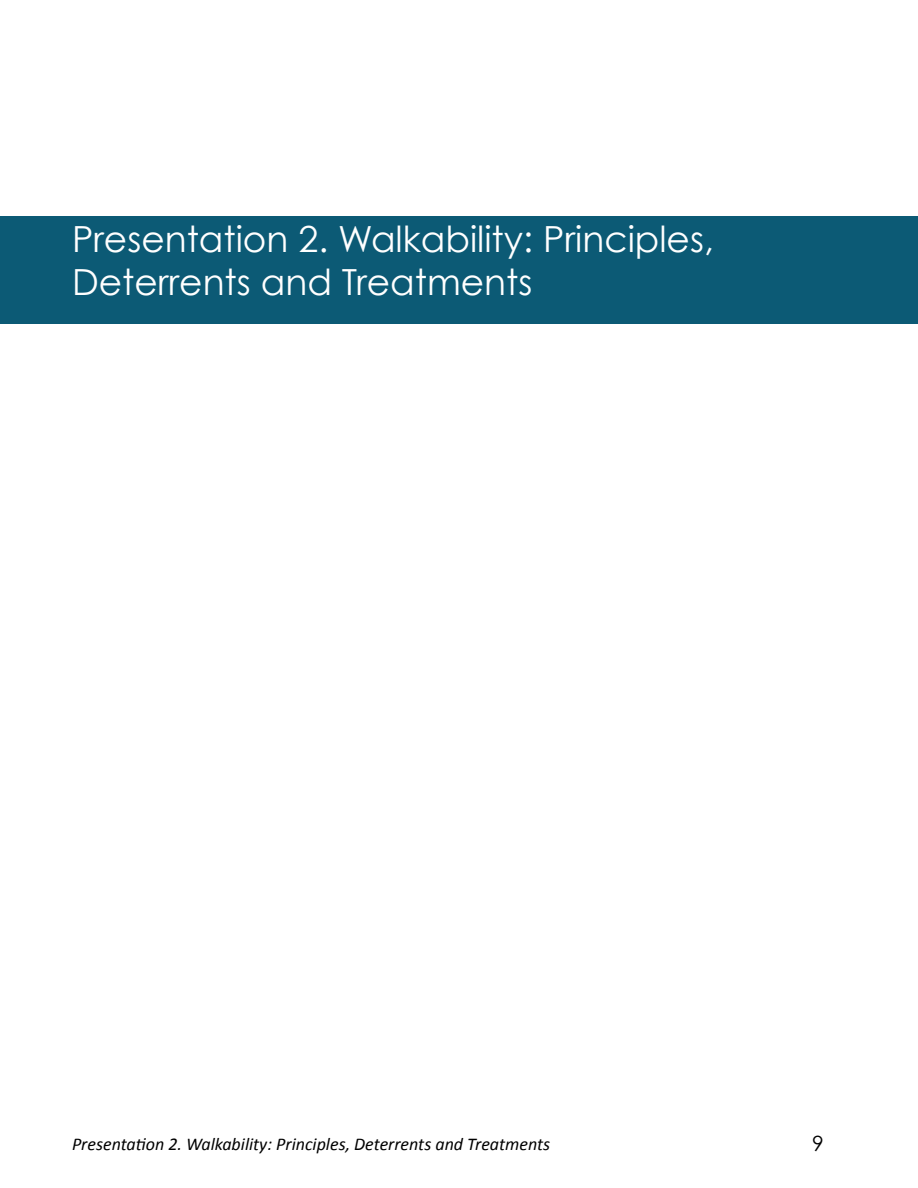
<style>
.page{position:relative;width:918px;height:1188px;background:#fff}
.page>*{position:absolute;margin:0;border:0;box-sizing:border-box;transform-origin:0 0}
.t1{font:36px/43.2px "Century Gothic";color:#fff}
.t2{font:21px "Century Gothic";color:#000}
.t3{font:italic 18px "Calibri";color:#000}
</style>
<div class="page">
<div style="left:0;top:216px;width:918px;height:108px;background:#0c5a75"></div>
<p class="t1" style="left:72px;top:217px;width:643px">Presentation 2. Walkability: Principles,<br>Deterrents and Treatments</p>
<p class="t3" style="left:72px;top:1131px;width:480px">Presentation 2. Walkability: Principles, Deterrents and Treatments</p>
<p class="t2" style="left:812px;top:1130px;width:13px">9</p>
</div>
